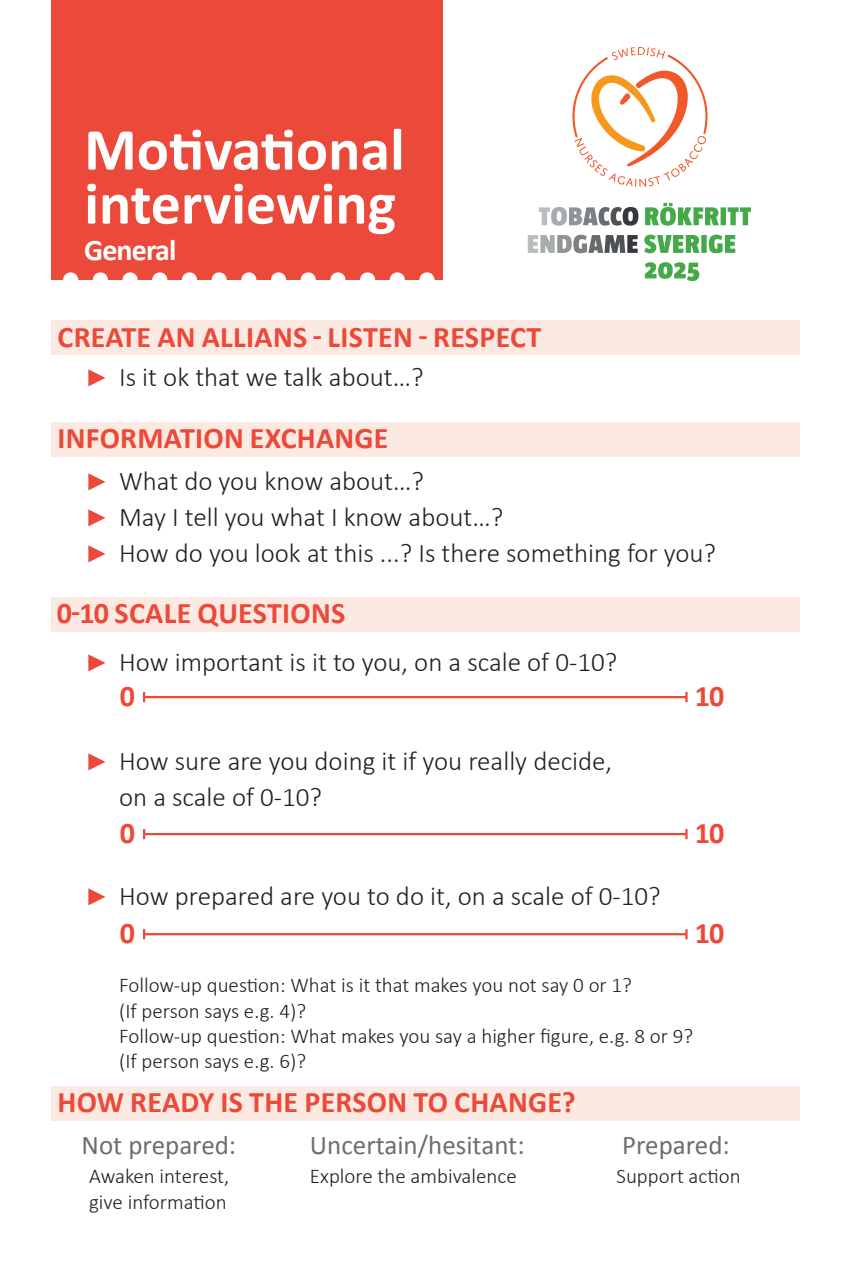
<style>
.page{position:relative;width:851px;height:1276px;background:#fff}
.page>*{position:absolute;margin:0;border:0;box-sizing:border-box;transform-origin:0 0}
.t1{font:700 60px/54px "Calibri";color:#fff}
.t2{font:700 30px "Calibri";letter-spacing:.01em;color:#eb4939}
.t3{font:700 30px "Calibri";letter-spacing:-.03em;color:#fff}
.t4{font:300 27px/36px "Calibri";color:#231f20}
.t5{font:27px "Calibri";color:#6c6d70}
.t6{font:300 21px/25.2px "Calibri";color:#231f20}
.s1{font-family:"Arial";font-weight:400;font-size:24px;color:#eb4939}
</style>
<div class="page">
<div style="left:51px;top:0;width:391px;height:280px;background:#eb4939"></div>
<svg style="left:63px;top:272px;width:372px;height:8px"></svg>
<div style="left:51px;top:320px;width:748px;height:34px;background:#fceae2"></div>
<div style="left:51px;top:422px;width:748px;height:34px;background:#fceae2"></div>
<div style="left:51px;top:597px;width:748px;height:35px;background:#fceae2"></div>
<div style="left:51px;top:1086px;width:748px;height:34px;background:#fceae2"></div>
<hr style="left:144px;top:696px;width:542px;height:2px;background:#eb4939">
<svg style="left:143px;top:692px;width:2px;height:10px"></svg>
<svg style="left:685px;top:692px;width:2px;height:10px"></svg>
<hr style="left:144px;top:833px;width:542px;height:2px;background:#eb4939">
<svg style="left:143px;top:829px;width:2px;height:10px"></svg>
<svg style="left:685px;top:829px;width:2px;height:10px"></svg>
<hr style="left:144px;top:933px;width:542px;height:2px;background:#eb4939">
<svg style="left:143px;top:929px;width:2px;height:10px"></svg>
<svg style="left:685px;top:929px;width:2px;height:10px"></svg>
<svg style="left:644px;top:262px;width:55px;height:19px"></svg>
<svg style="left:644px;top:235px;width:91px;height:18px"></svg>
<svg style="left:645px;top:203px;width:105px;height:23px"></svg>
<svg style="left:539px;top:207px;width:99px;height:19px"></svg>
<svg style="left:527px;top:235px;width:110px;height:18px"></svg>
<svg style="left:572px;top:47px;width:135px;height:140px"></svg>
<h1 class="t1" style="left:84px;top:120px;width:322px">Motivational interviewing</h1>
<p class="t3" style="left:84px;top:231px;width:94px">General</p>
<p class="t2" style="left:57px;top:318px;width:485px">CREATE AN ALLIANS - LISTEN - RESPECT</p>
<p class="t4" style="left:85px;top:359px;width:340px"><span class="s1">►</span> Is it ok that we talk about…?</p>
<p class="t2" style="left:57px;top:419px;width:332px">INFORMATION EXCHANGE</p>
<p class="t4" style="left:85px;top:462px;width:632px"><span class="s1">►</span> What do you know about…?<br><span class="s1">►</span> May I tell you what I know about…?<br><span class="s1">►</span> How do you look at this ...? Is there something for you?</p>
<p class="t2" style="left:57px;top:594px;width:290px">0-10 SCALE QUESTIONS</p>
<p class="t4" style="left:85px;top:644px;width:533px"><span class="s1">►</span> How important is it to you, on a scale of 0-10?</p>
<p class="t2" style="left:120px;top:677px;width:17px">0</p>
<p class="t4" style="left:119px;top:743px;width:494px;text-indent:-34px"><span class="s1">►</span> How sure are you doing it if you really decide, on a scale of 0-10?</p>
<p class="t2" style="left:120px;top:814px;width:17px">0</p>
<p class="t4" style="left:85px;top:878px;width:577px"><span class="s1">►</span> How prepared are you to do it, on a scale of 0-10?</p>
<p class="t2" style="left:120px;top:914px;width:17px">0</p>
<p class="t2" style="left:694px;top:677px;width:31px">10</p>
<p class="t2" style="left:694px;top:814px;width:31px">10</p>
<p class="t2" style="left:694px;top:914px;width:31px">10</p>
<p class="t6" style="left:119px;top:972px;width:575px">Follow-up question: What is it that makes you not say 0 or 1?<br>(If person says e.g. 4)?<br>Follow-up question: What makes you say a higher figure, e.g. 8 or 9? (If person says e.g. 6)?</p>
<p class="t2" style="left:58px;top:1083px;width:519px">HOW READY IS THE PERSON TO CHANGE?</p>
<p class="t5" style="left:82px;top:1128px;width:156px">Not prepared:</p>
<p class="t5" style="left:310px;top:1128px;width:216px">Uncertain/hesitant:</p>
<p class="t5" style="left:622px;top:1128px;width:109px">Prepared:</p>
<p class="t6" style="left:89px;top:1163px;width:142px">Awaken interest,</p>
<p class="t6" style="left:310px;top:1163px;width:208px">Explore the ambivalence</p>
<p class="t6" style="left:616px;top:1163px;width:126px">Support action</p>
<p class="t6" style="left:89px;top:1189px;width:139px">give information</p>
</div>
